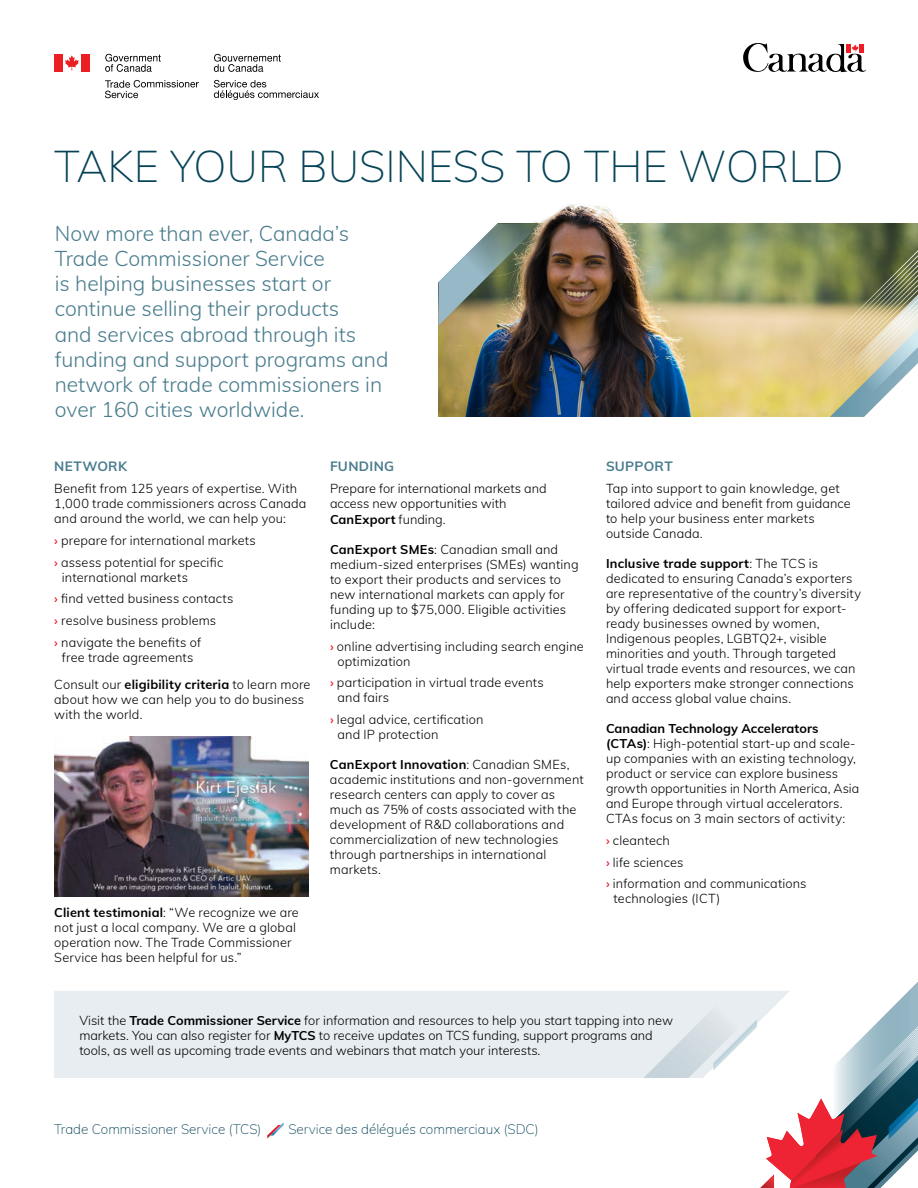
<style>
.page{position:relative;width:918px;height:1188px;background:#fff}
.page>*{position:absolute;margin:0;border:0;box-sizing:border-box;transform-origin:0 0}
.t1{font:200 43.5px "Muli";color:#064357}
.t2{font:300 21px/25.2px "Muli";color:#497c8d}
.t3{font:200 13.5px "Muli";color:#064357}
.t4{font:700 13.5px "Muli";letter-spacing:.02em;color:#497c8d}
.t5{font:300 12.75px/15px "Muli";letter-spacing:.01em;color:#000}
.s1{font-weight:700;color:#ee2434}
.s2{font-weight:700}
</style>
<div class="page">
<svg style="left:743px;top:43px;width:123px;height:30px"></svg>
<svg style="left:105px;top:80px;width:94px;height:18px"></svg>
<svg style="left:214px;top:80px;width:105px;height:20px"></svg>
<svg style="left:65px;top:55px;width:14px;height:15px"></svg>
<div style="left:54px;top:54px;width:9px;height:18px;background:#ed1d24"></div>
<div style="left:81px;top:54px;width:9px;height:18px;background:#ed1d24"></div>
<svg style="left:105px;top:54px;width:56px;height:18px"></svg>
<svg style="left:214px;top:54px;width:67px;height:18px"></svg>
<svg style="left:267px;top:1122px;width:17px;height:17px"></svg>
<div style="left:54px;top:991px;width:589px;height:87px;background:#e7edf0"></div>
<img style="left:643px;top:991px;width:70px;height:87px">
<img style="left:54px;top:737px;width:255px;height:160px">
<svg style="left:713px;top:982px;width:205px;height:206px"></svg>
<img style="left:439px;top:204px;width:479px;height:213px">
<h1 class="t1" style="left:54px;top:134px;width:791px">TAKE YOUR BUSINESS TO THE WORLD</h1>
<p class="t2" style="left:55px;top:220px;width:335px">Now more than ever, Canada’s<br>Trade Commissioner Service<br>is helping businesses start or continue selling their products<br>and services abroad through its funding and support programs and network of trade commissioners in over 160 cities worldwide.</p>
<p class="t4" style="left:54px;top:457px;width:74px">NETWORK</p>
<p class="t5" style="left:54px;top:481px;width:254px">Benefit from 125 years of expertise. With<br>1,000 trade commissioners across Canada and around the world, we can help you:</p>
<p class="t5" style="left:54px;top:529px;width:203px;line-height:21.8px"><span class="s1">›</span> prepare for international markets <span class="s1">›</span> assess potential for specific</p>
<p class="t5" style="left:54px;top:566px;width:181px;line-height:21.8px;text-indent:8px">international markets<br><span class="s1">›</span> find vetted business contacts <span class="s1">›</span> resolve business problems<br><span class="s1">›</span> navigate the benefits of</p>
<p class="t5" style="left:54px;top:643px;width:258px;line-height:27px;text-indent:8px">free trade agreements<br>Consult our <span class="s2">eligibility criteria</span> to learn more</p>
<p class="t5" style="left:54px;top:691px;width:251px">about how we can help you to do business with the world.</p>
<p class="t5" style="left:54px;top:904px;width:246px"><span class="s2">Client testimonial</span>: “We recognize we are not just a local company. We are a global operation now. The Trade Commissioner Service has been helpful for us.”</p>
<p class="t4" style="left:330px;top:457px;width:66px">FUNDING</p>
<p class="t5" style="left:330px;top:480px;width:218px">Prepare for international markets and access new opportunities with<br><span class="s2">CanExport</span> funding.</p>
<p class="t5" style="left:330px;top:541px;width:250px"><span class="s2">CanExport SMEs</span>: Canadian small and medium-sized enterprises (SMEs) wanting to export their products and services to new international markets can apply for funding up to $75,000. Eligible activities include:</p>
<p class="t5" style="left:338px;top:638px;width:248px;text-indent:-8px"><span class="s1">›</span> online advertising including search engine optimization</p>
<p class="t5" style="left:338px;top:675px;width:208px;text-indent:-8px"><span class="s1">›</span> participation in virtual trade events and fairs</p>
<p class="t5" style="left:338px;top:711px;width:147px;text-indent:-8px"><span class="s1">›</span> legal advice, certification and IP protection</p>
<p class="t5" style="left:330px;top:756px;width:255px"><span class="s2">CanExport Innovation</span>: Canadian SMEs, academic institutions and non-government research centers can apply to cover as much as 75% of costs associated with the development of R&amp;D collaborations and commercialization of new technologies through partnerships in international markets.</p>
<p class="t4" style="left:606px;top:457px;width:68px">SUPPORT</p>
<p class="t5" style="left:606px;top:481px;width:246px">Tap into support to gain knowledge, get tailored advice and benefit from guidance to help your business enter markets outside Canada.</p>
<p class="t5" style="left:606px;top:556px;width:257px"><span class="s2">Inclusive trade support</span>: The TCS is dedicated to ensuring Canada’s exporters are representative of the country’s diversity by offering dedicated support for export&shy;ready businesses owned by women, Indigenous peoples, LGBTQ2+, visible minorities and youth. Through targeted virtual trade events and resources, we can help exporters make stronger connections and access global value chains.</p>
<p class="t5" style="left:606px;top:720px;width:255px"><span class="s2">Canadian Technology Accelerators (CTAs)</span>: High-potential start-up and scale&shy;up companies with an existing technology, product or service can explore business growth opportunities in North America, Asia and Europe through virtual accelerators.<br>CTAs focus on 3 main sectors of activity:</p>
<p class="t5" style="left:606px;top:829px;width:202px;line-height:21.8px"><span class="s1">›</span> cleantech<br><span class="s1">›</span> life sciences<br><span class="s1">›</span> information and communications</p>
<p class="t5" style="left:614px;top:891px;width:108px">technologies (ICT)</p>
<p class="t5" style="left:79px;top:1012px;width:595px">Visit the <span class="s2">Trade Commissioner Service</span> for information and resources to help you start tapping into new markets. You can also register for <span class="s2">MyTCS</span> to receive updates on TCS funding, support programs and tools, as well as upcoming trade events and webinars that match your interests.</p>
<p class="t3" style="left:54px;top:1119px;width:209px">Trade Commissioner Service (TCS)</p>
<p class="t3" style="left:288px;top:1119px;width:252px">Service des délégués commerciaux (SDC)</p>
</div>
